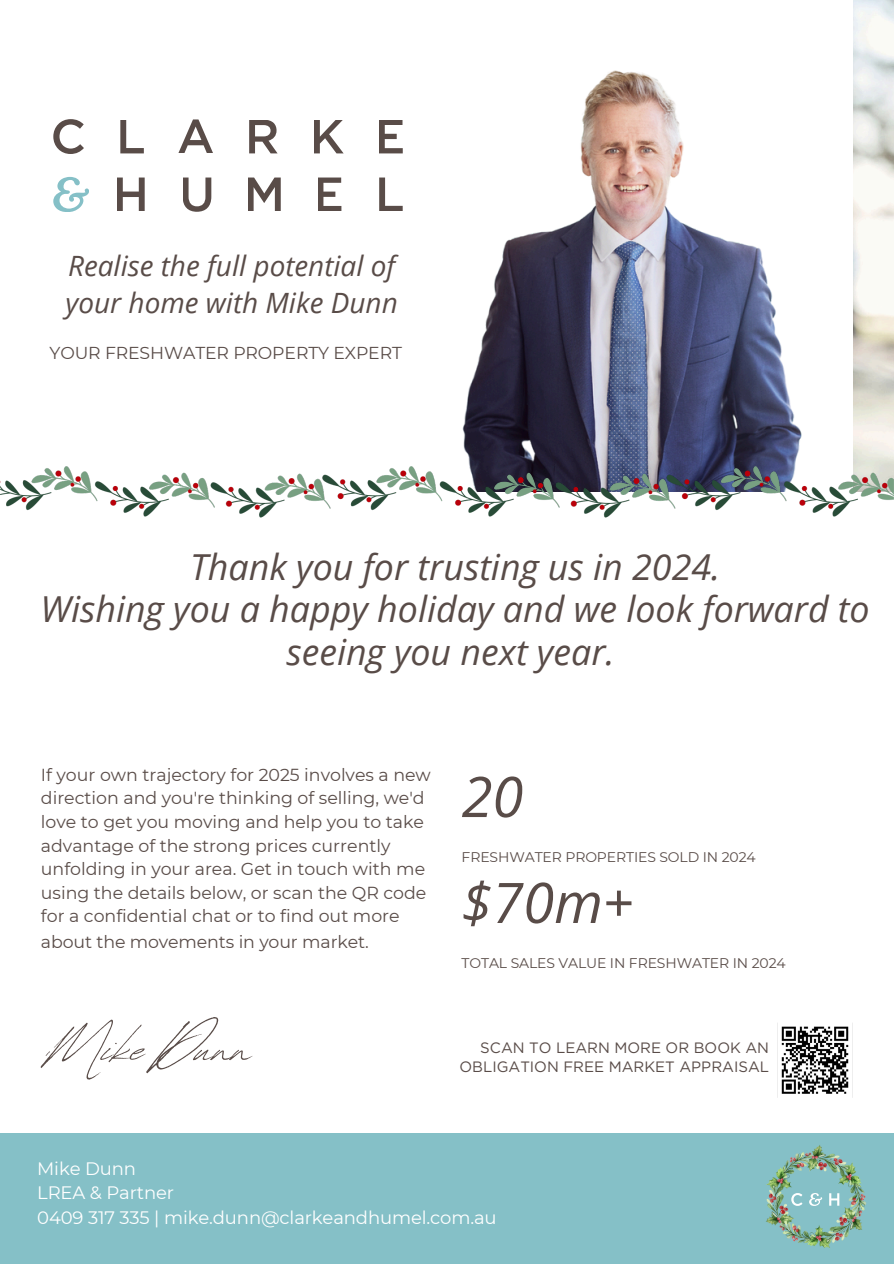
<style>
.page{position:relative;width:894px;height:1264px;background:#fff}
.page>*{position:absolute;margin:0;border:0;box-sizing:border-box;transform-origin:0 0}
.t1{font:67.2px "Revive 80 Signature";color:#594c48}
.t2{font:italic 55.95px "Open Sans";color:#594c48}
.t3{font:italic 35.85px/42.8px "Open Sans";color:#594c48;text-align:center}
.t4{font:italic 27.9px/37.2px "Open Sans";color:#594c48}
.t5{font:18px/24.8px "Montserrat";letter-spacing:-.005em;color:#fff}
.t6{font:17.4px/23.7px "Montserrat";color:#594c48}
.t7{font:17.25px "Montserrat";letter-spacing:-.005em;color:#594c48}
.t8{font:15px/19.2px "Gotham";color:#594c48;text-align:right}
.t9{font:13.95px "Montserrat";letter-spacing:-.01em;color:#594c48}
</style>
<div class="page">
<div style="left:0;top:1133px;width:893px;height:130px;background:#85c0c7"></div>
<img style="left:766px;top:1145px;width:100px;height:103px">
<img style="left:777px;top:1023px;width:76px;height:75px">
<svg style="left:791px;top:1192px;width:11px;height:13px"></svg>
<svg style="left:828px;top:1193px;width:11px;height:12px"></svg>
<svg style="left:808px;top:1192px;width:13px;height:13px"></svg>
<img style="left:0;top:0;width:893px;height:518px">
<p class="t4" style="left:65px;top:246px;width:334px">Realise the full potential of your home with Mike Dunn</p>
<p class="t7" style="left:50px;top:343px;width:354px">YOUR FRESHWATER PROPERTY EXPERT</p>
<p class="t3" style="left:41px;top:544px;width:830px">Thank you for trusting us in 2024.<br>Wishing you a happy holiday and we look forward to seeing you next year.</p>
<h3 class="t6" style="left:41px;top:762px;width:391px">If your own trajectory for 2025 involves a new direction and you're thinking of selling, we'd love to get you moving and help you to take advantage of the strong prices currently unfolding in your area. Get in touch with me using the details below, or scan the QR code for a confidential chat or to find out more</h3>
<h4 class="t6" style="left:41px;top:929px;width:329px">about the movements in your market.</h4>
<h2 class="t1" style="left:46px;top:997px;width:207px">Mike Dunn</h2>
<h5 class="t2" style="left:461px;top:757px;width:63px">20</h5>
<h5 class="t9" style="left:461px;top:848px;width:295px">FRESHWATER PROPERTIES SOLD IN 2024</h5>
<h6 class="t2" style="left:461px;top:863px;width:173px">$70m+</h6>
<p class="t9" style="left:461px;top:954px;width:325px">TOTAL SALES VALUE IN FRESHWATER IN 2024</p>
<p class="t8" style="left:459px;top:1037px;width:311px">SCAN TO LEARN MORE OR BOOK AN<br>OBLIGATION FREE MARKET APPRAISAL</p>
<h5 class="t5" style="left:37px;top:1155px;width:461px">Mike Dunn<br>LREA &amp; Partner<br>0409 317 335 | mike.dunn@clarkeandhumel.com.au</h5>
</div>
